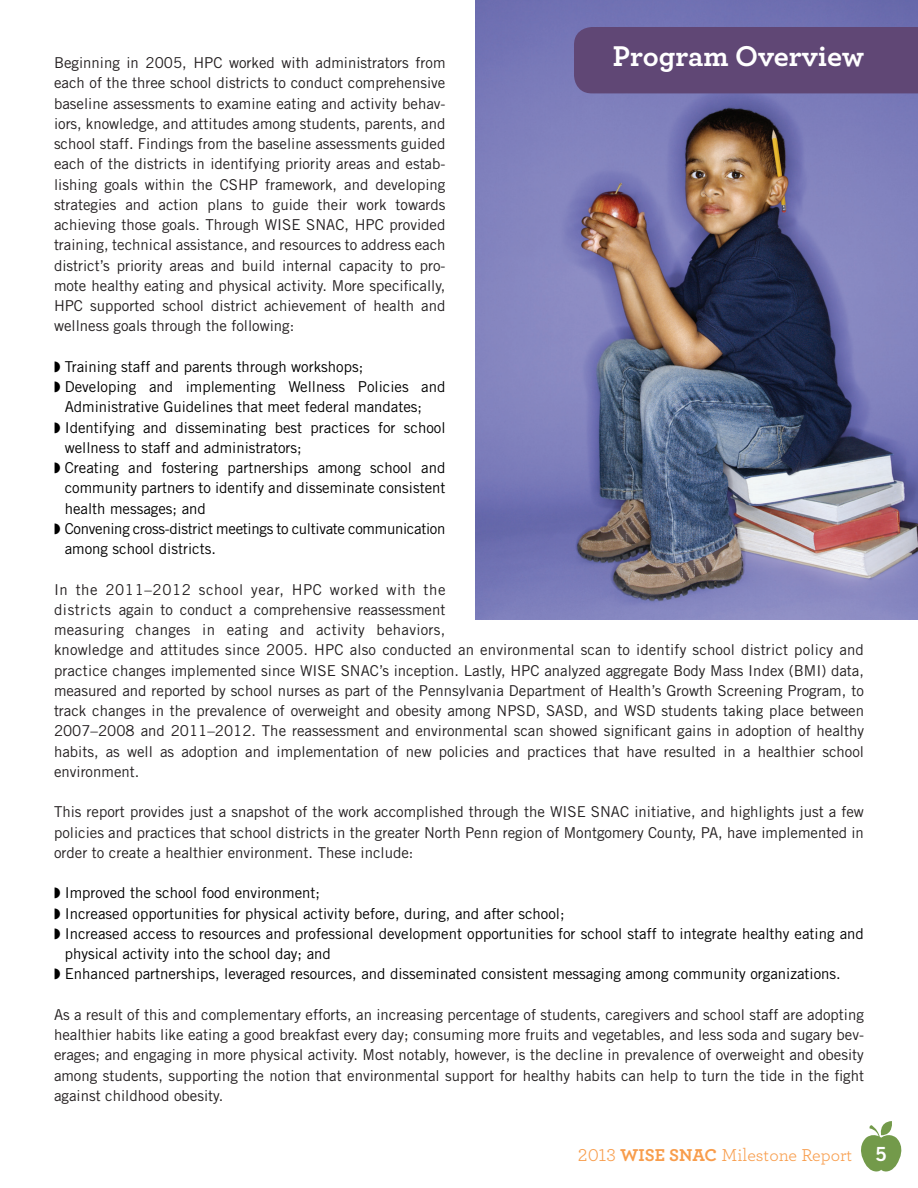
<style>
.page{position:relative;width:918px;height:1188px;background:#fff}
.page>*{position:absolute;margin:0;border:0;box-sizing:border-box;transform-origin:0 0}
.t1{font:700 30px "Archer";color:#fff}
.t2{font:18px "Archer";color:#f89d4c}
.Paragraph_Text{font:15px/20.2px "Trade Gothic";color:#231f20;text-align:justify}
.Paragraph_Text-2{font:15px/20.2px "Trade Gothic";color:#000}
.Paragraph_Text-3{font:15px/20.2px "Trade Gothic";letter-spacing:-.02em;color:#000}
.s1{font-weight:700}
.s2{font-family:"Trade Gothic Bold Two";font-size:19.5px;color:#fff}
</style>
<div class="page">
<svg style="left:861px;top:1121px;width:41px;height:51px"></svg>
<img style="left:475px;top:0;width:443px;height:620px">
<div style="left:574px;top:27px;width:344px;height:66px;background:#604775"></div>
<p class="Paragraph_Text" style="left:54px;top:52px;width:393px">Beginning in 2005, HPC worked with administrators from</p>
<p class="t1" style="left:613px;top:32px;width:253px">Program Overview</p>
<p class="Paragraph_Text" style="left:54px;top:73px;width:393px">each of the three school districts to conduct comprehensive baseline assessments to examine eating and activity behav&shy;iors, knowledge, and attitudes among students, parents, and school staff. Findings from the baseline assessments guided each of the districts in identifying priority areas and estab&shy;lishing goals within the CSHP framework, and developing strategies and action plans to guide their work towards achieving those goals. Through WISE SNAC, HPC provided training, technical assistance, and resources to address each district’s priority areas and build internal capacity to pro&shy;mote healthy eating and physical activity. More specifically, HPC supported school district achievement of health and wellness goals through the following:</p>
<p class="Paragraph_Text-2" style="left:65px;top:356px;width:300px">Training staff and parents through workshops;</p>
<p class="Paragraph_Text-2" style="left:65px;top:376px;width:382px">Developing and implementing Wellness Policies and<br>Administrative Guidelines that meet federal mandates;</p>
<p class="Paragraph_Text-2" style="left:65px;top:417px;width:382px">Identifying and disseminating best practices for school wellness to staff and administrators;</p>
<p class="Paragraph_Text-2" style="left:65px;top:457px;width:382px;text-align:justify">Creating and fostering partnerships among school and community partners to identify and disseminate consistent health messages; and</p>
<p class="Paragraph_Text-3" style="left:65px;top:518px;width:382px">Convening cross-district meetings to cultivate communication among school districts.</p>
<p class="Paragraph_Text" style="left:54px;top:579px;width:812px;text-align:left">In the 2011–2012 school year, HPC worked with the<br>districts again to conduct a comprehensive reassessment<br>measuring changes in eating and activity behaviors,<br>knowledge and attitudes since 2005. HPC also conducted an environmental scan to identify school district policy and practice changes implemented since WISE SNAC’s inception. Lastly, HPC analyzed aggregate Body Mass Index (BMI) data, measured and reported by school nurses as part of the Pennsylvania Department of Health’s Growth Screening Program, to track changes in the prevalence of overweight and obesity among NPSD, SASD, and WSD students taking place between 2007–2008 and 2011–2012. The reassessment and environmental scan showed significant gains in adoption of healthy habits, as well as adoption and implementation of new policies and practices that have resulted in a healthier school environment.</p>
<p class="Paragraph_Text" style="left:54px;top:802px;width:812px">This report provides just a snapshot of the work accomplished through the WISE SNAC initiative, and highlights just a few policies and practices that school districts in the greater North Penn region of Montgomery County, PA, have implemented in order to create a healthier environment. These include:</p>
<p class="Paragraph_Text-2" style="left:65px;top:883px;width:257px">Improved the school food environment;</p>
<p class="Paragraph_Text-2" style="left:65px;top:903px;width:501px">Increased opportunities for physical activity before, during, and after school;</p>
<p class="Paragraph_Text-2" style="left:65px;top:923px;width:801px">Increased access to resources and professional development opportunities for school staff to integrate healthy eating and physical activity into the school day; and</p>
<p class="Paragraph_Text-2" style="left:65px;top:964px;width:778px">Enhanced partnerships, leveraged resources, and disseminated consistent messaging among community organizations.</p>
<p class="Paragraph_Text" style="left:54px;top:1004px;width:812px">As a result of this and complementary efforts, an increasing percentage of students, caregivers and school staff are adopting healthier habits like eating a good breakfast every day; consuming more fruits and vegetables, and less soda and sugary bev&shy;erages; and engaging in more physical activity. Most notably, however, is the decline in prevalence of overweight and obesity among students, supporting the notion that environmental support for healthy habits can help to turn the tide in the fight against childhood obesity.</p>
<p class="t2" style="left:578px;top:1142px;width:311px">2013 <span class="s1">WISE SNAC</span> Milestone Report <span class="s2">5</span></p>
</div>
